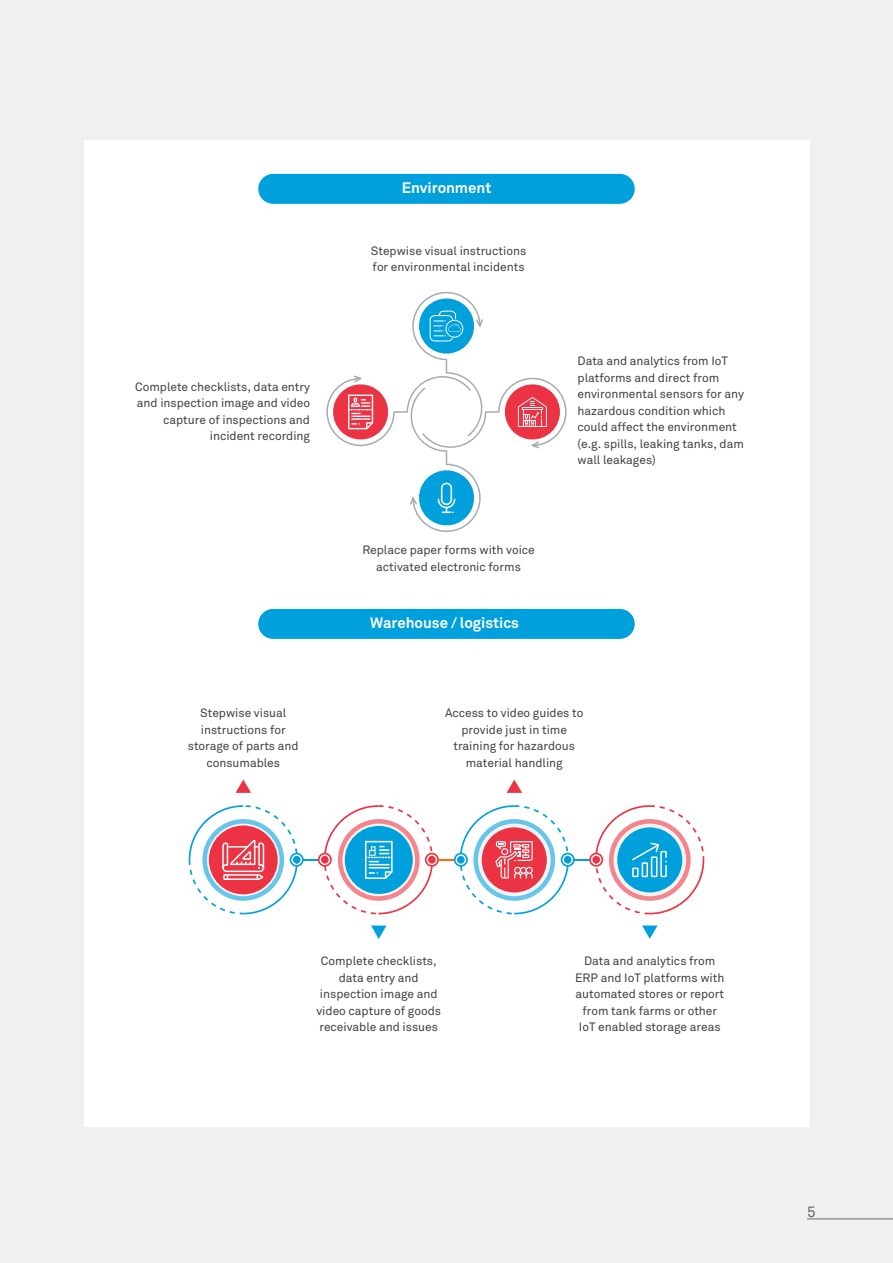
<style>
.page{position:relative;width:893px;height:1263px;background:#f0f0f0}
.page>*{position:absolute;margin:0;border:0;box-sizing:border-box;transform-origin:0 0}
.t1{font:700 15px "Wipro Akkurat";letter-spacing:-.005em;color:#fff}
.t2{font:15px "Wipro Akkurat";color:#656464}
.t3{font:12px/16.5px "Wipro Akkurat";letter-spacing:-.005em;color:#414042;text-align:center}
</style>
<div class="page">
<hr style="left:816px;top:1218px;width:77px;height:1px;background:#656464">
<div style="left:84px;top:140px;width:725px;height:986px;background:#fff"></div>
<div style="left:258px;top:174px;width:377px;height:30px;background:#00a0dc;border-radius:15px"></div>
<div style="left:258px;top:609px;width:377px;height:30px;background:#00a0dc;border-radius:15px"></div>
<svg style="left:236px;top:779px;width:15px;height:14px"></svg>
<svg style="left:507px;top:779px;width:15px;height:14px"></svg>
<svg style="left:371px;top:925px;width:15px;height:14px"></svg>
<svg style="left:642px;top:925px;width:15px;height:14px"></svg>
<svg style="left:326px;top:292px;width:241px;height:240px"></svg>
<svg style="left:189px;top:805px;width:515px;height:109px"></svg>
<div style="left:632px;top:867px;width:7px;height:10px;border:2px solid #fff"></div>
<div style="left:642px;top:862px;width:6px;height:15px;border:2px solid #fff"></div>
<div style="left:651px;top:856px;width:6px;height:21px;border:2px solid #fff"></div>
<div style="left:660px;top:851px;width:7px;height:26px;border:2px solid #fff"></div>
<p class="t1" style="left:402px;top:179px;width:91px">Environment</p>
<p class="t3" style="left:135px;top:378px;width:176px;text-align:right">Complete checklists, data entry and inspection image and video capture of inspections and incident recording</p>
<p class="t3" style="left:371px;top:242px;width:157px;text-align:left">Stepwise visual instructions for environmental incidents</p>
<p class="t3" style="left:362px;top:542px;width:174px">Replace paper forms with voice activated electronic forms</p>
<p class="t1" style="left:370px;top:614px;width:150px">Warehouse / logistics</p>
<p class="t3" style="left:578px;top:353px;width:168px;text-align:left">Data and analytics from IoT platforms and direct from environmental sensors for any hazardous condition which could affect the environment (e.g. spills, leaking tanks, dam wall leakages)</p>
<p class="t3" style="left:188px;top:705px;width:112px">Stepwise visual instructions for storage of parts and consumables</p>
<p class="t3" style="left:445px;top:705px;width:140px">Access to video guides to provide just in time training for hazardous material handling</p>
<p class="t3" style="left:316px;top:953px;width:126px">Complete checklists, data entry and inspection image and video capture of goods receivable and issues</p>
<p class="t3" style="left:575px;top:953px;width:151px">Data and analytics from<br>ERP and IoT platforms with automated stores or report from tank farms or other<br>IoT enabled storage areas</p>
<p class="t2" style="left:807px;top:1203px;width:10px">5</p>
</div>
